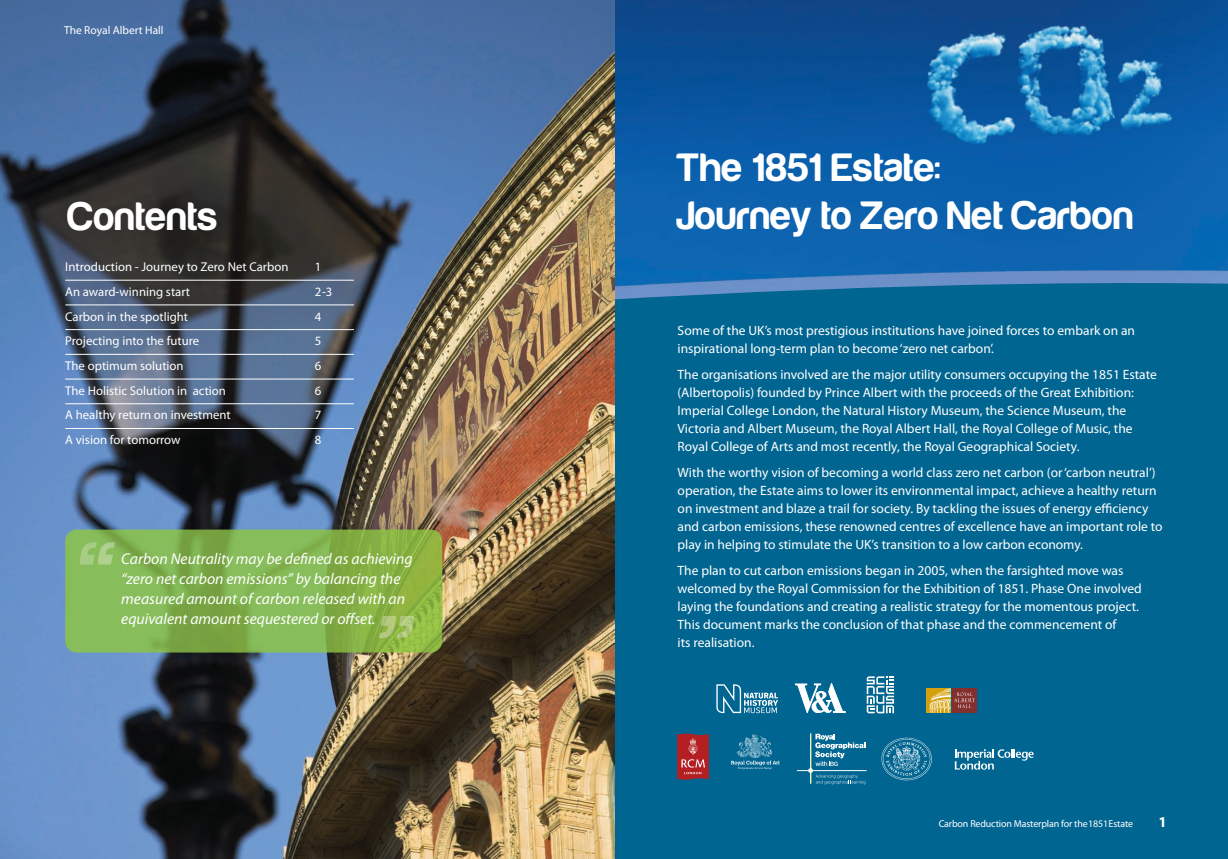
<style>
.page{position:relative;width:1228px;height:859px;background:#fff}
.page>*{position:absolute;margin:0;border:0;box-sizing:border-box;transform-origin:0 0}
.t1{font:700 41px/48px "Harabara";letter-spacing:.02em;color:#fff}
.t2{font:italic 15.7px/20px "Myriad Pro";color:#fff}
.t3{font:700 15px "Myriad Pro";color:#fff}
.t4{font:13.5px/18px "Myriad Pro";color:#fff}
.t5{font:12.8px "Myriad Pro";color:#fff}
.t6{font:11.5px "Myriad Pro";color:#fff}
.t7{font:10px "Myriad Pro";letter-spacing:-.015em;color:#fff}
</style>
<div class="page">
<img style="left:614px;top:0;width:613px;height:270px">
<img style="left:614px;top:270px;width:613px;height:13px">
<div style="left:614px;top:283px;width:613px;height:576px;background:#006591"></div>
<img style="left:0;top:0;width:614px;height:859px">
<hr style="left:65px;top:280px;width:289px;height:1px;background:#fff">
<hr style="left:65px;top:305px;width:289px;height:1px;background:#fff">
<hr style="left:65px;top:329px;width:289px;height:1px;background:#fff">
<hr style="left:65px;top:354px;width:289px;height:1px;background:#fff">
<hr style="left:65px;top:379px;width:289px;height:1px;background:#fff">
<hr style="left:65px;top:404px;width:289px;height:1px;background:#fff">
<hr style="left:65px;top:428px;width:289px;height:1px;background:#fff">
<img style="left:65px;top:530px;width:377px;height:122px">
<img style="left:397px;top:616px;width:16px;height:22px">
<img style="left:378px;top:616px;width:17px;height:22px">
<img style="left:80px;top:542px;width:35px;height:22px">
<div style="left:952px;top:688px;width:24px;height:25px;background:#822f2e"></div>
<div style="left:926px;top:688px;width:24px;height:25px;background:#d4a00c"></div>
<svg style="left:929px;top:688px;width:46px;height:25px"></svg>
<svg style="left:731px;top:734px;width:48px;height:35px"></svg>
<svg style="left:808px;top:734px;width:57px;height:50px"></svg>
<hr style="left:810px;top:733px;width:1px;height:51px;background:#fff">
<hr style="left:797px;top:770px;width:69px;height:1px;background:#fff">
<img style="left:880px;top:736px;width:52px;height:45px">
<svg style="left:954px;top:749px;width:79px;height:21px"></svg>
<svg style="left:716px;top:684px;width:62px;height:29px"></svg>
<svg style="left:795px;top:683px;width:50px;height:30px"></svg>
<svg style="left:866px;top:676px;width:28px;height:37px"></svg>
<svg style="left:677px;top:734px;width:32px;height:46px"></svg>
<p class="t6" style="left:64px;top:26px;width:101px">The Royal Albert Hall</p>
<h1 class="t1" style="left:68px;top:196px;width:151px">Contents</h1>
<p class="t5" style="left:65px;top:262px;width:225px">Introduction - Journey to Zero Net Carbon</p>
<p class="t5" style="left:315px;top:262px;width:8px">1</p>
<p class="t5" style="left:65px;top:287px;width:126px">An award-winning start</p>
<p class="t5" style="left:315px;top:287px;width:19px">2-3</p>
<p class="t5" style="left:65px;top:311px;width:124px">Carbon in the spotlight</p>
<p class="t5" style="left:315px;top:311px;width:8px">4</p>
<p class="t5" style="left:65px;top:336px;width:135px">Projecting into the future</p>
<p class="t5" style="left:315px;top:336px;width:8px">5</p>
<p class="t5" style="left:65px;top:361px;width:120px">The optimum solution</p>
<p class="t5" style="left:315px;top:361px;width:8px">6</p>
<p class="t5" style="left:65px;top:386px;width:162px">The Holistic Solution in action</p>
<p class="t5" style="left:315px;top:386px;width:8px">6</p>
<p class="t5" style="left:65px;top:410px;width:167px">A healthy return on investment</p>
<p class="t5" style="left:315px;top:410px;width:8px">7</p>
<p class="t5" style="left:65px;top:435px;width:117px">A vision for tomorrow</p>
<p class="t5" style="left:315px;top:435px;width:8px">8</p>
<p class="t2" style="left:121px;top:550px;width:293px">Carbon Neutrality may be defined as achieving “zero net carbon emissions” by balancing the measured amount of carbon released with an equivalent amount sequestered or offset.</p>
<h1 class="t1" style="left:676px;top:148px;width:458px">The 1851 Estate:<br>Journey to Zero Net Carbon</h1>
<p class="t4" style="left:677px;top:322px;width:459px">Some of the UK’s most prestigious institutions have joined forces to embark on an inspirational long-term plan to become ‘zero net carbon’.</p>
<p class="t4" style="left:677px;top:366px;width:481px">The organisations involved are the major utility consumers occupying the 1851 Estate (Albertopolis) founded by Prince Albert with the proceeds of the Great Exhibition:<br>Imperial College London, the Natural History Museum, the Science Museum, the Victoria and Albert Museum, the Royal Albert Hall, the Royal College of Music, the Royal College of Arts and most recently, the Royal Geographical Society.</p>
<p class="t4" style="left:677px;top:464px;width:486px">With the worthy vision of becoming a world class zero net carbon (or ‘carbon neutral’) operation, the Estate aims to lower its environmental impact, achieve a healthy return on investment and blaze a trail for society. By tackling the issues of energy efficiency and carbon emissions, these renowned centres of excellence have an important role to play in helping to stimulate the UK’s transition to a low carbon economy.</p>
<p class="t4" style="left:677px;top:562px;width:466px">The plan to cut carbon emissions began in 2005, when the farsighted move was welcomed by the Royal Commission for the Exhibition of 1851. Phase One involved laying the foundations and creating a realistic strategy for the momentous project.<br>This document marks the conclusion of that phase and the commencement of<br>its realisation.</p>
<p class="t7" style="left:938px;top:820px;width:196px">Carbon Reduction Masterplan for the1851Estate</p>
<p class="t3" style="left:1158px;top:816px;width:10px">1</p>
</div>
